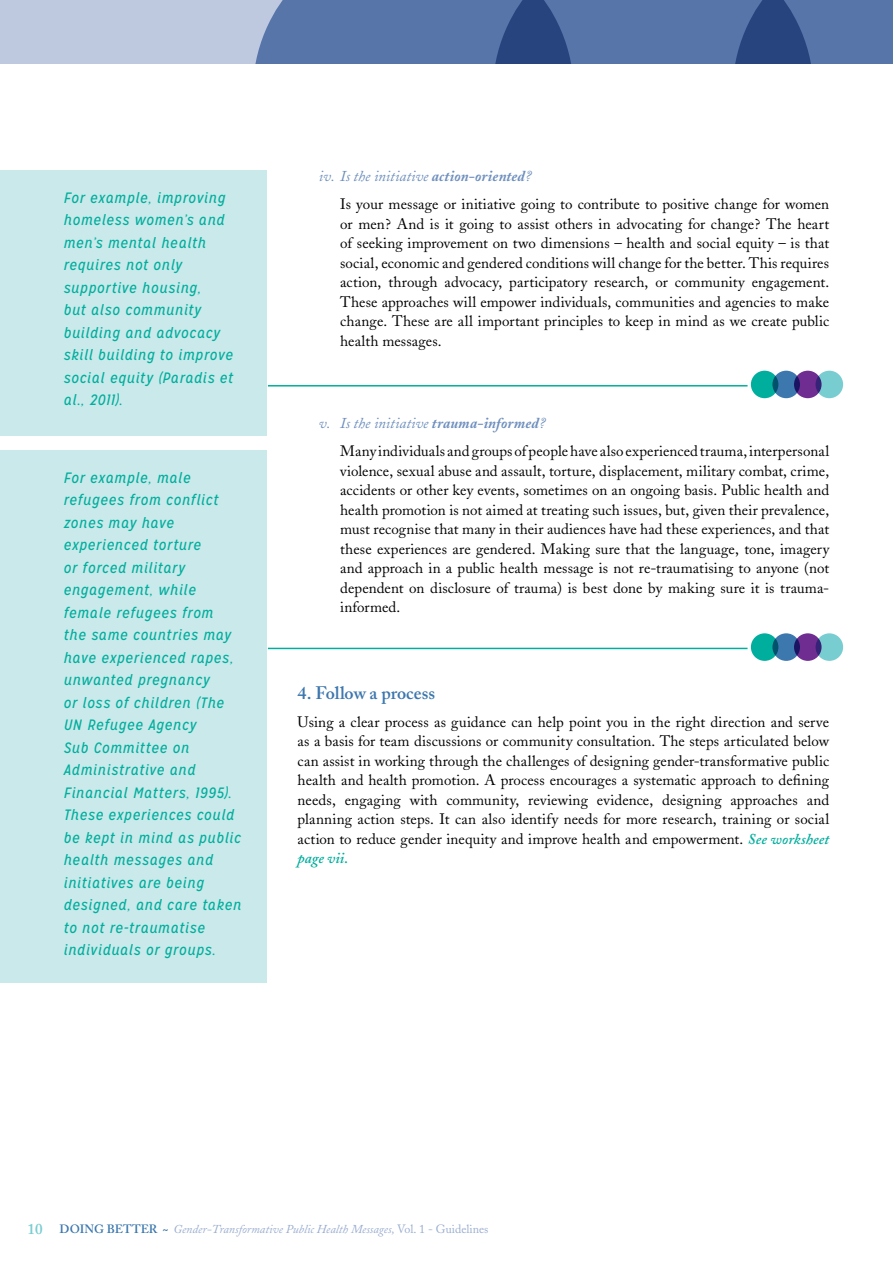
<style>
.page{position:relative;width:893px;height:1263px;background:#fff}
.page>*{position:absolute;margin:0;border:0;box-sizing:border-box;transform-origin:0 0}
.t1{font:600 18px "Adobe Caslon";letter-spacing:-.005em;color:#3c77ae}
.t2{font:15px/19.5px "Adobe Caslon";letter-spacing:.005em;color:#000;text-align:justify}
.t3{font:italic 15px/22.5px "Mission Gothic";letter-spacing:.045em;color:#00ae9d}
.t4{font:italic 15px "Adobe Caslon";letter-spacing:.005em;color:#6e8fbe}
.t5{font:italic 12px "Adobe Caslon";color:#99add0}
.s1{font-weight:700}
.s2{font-weight:600;font-style:italic;color:#00ae9d}
.s3{font-weight:600;font-style:normal;font-size:15px;color:#78cdd1}
.s4{font-weight:600;font-style:normal;color:#3c77ae}
.s5{font-style:normal}
</style>
<div class="page">
<div style="left:0;top:0;width:893px;height:64px;background:#bec9e0"></div>
<svg style="left:255px;top:0;width:638px;height:64px;background:#506ea2"></svg>
<div style="left:0;top:450px;width:266px;height:533px;background:#c9e9ea"></div>
<div style="left:0;top:170px;width:266px;height:266px;background:#c9e9ea"></div>
<hr style="left:268px;top:385px;width:479px;height:1px;background:#00ae9d">
<hr style="left:268px;top:648px;width:479px;height:1px;background:#00ae9d">
<div style="left:751px;top:371px;width:27px;height:27px;background:#00ae9d;border-radius:50%"></div>
<svg style="left:772px;top:371px;width:28px;height:27px"></svg>
<div style="left:816px;top:371px;width:27px;height:27px;background:#78cdd1;border-radius:50%"></div>
<svg style="left:794px;top:371px;width:27px;height:27px"></svg>
<div style="left:751px;top:633px;width:27px;height:28px;background:#00ae9d;border-radius:50%"></div>
<svg style="left:772px;top:633px;width:28px;height:28px"></svg>
<div style="left:816px;top:633px;width:27px;height:28px;background:#78cdd1;border-radius:50%"></div>
<svg style="left:794px;top:633px;width:27px;height:28px"></svg>
<p class="t3" style="left:64px;top:186px;width:171px">For example, improving homeless women’s and men’s mental health requires not only supportive housing,<br>but also community building and advocacy skill building to improve</p>
<p class="t3" style="left:64px;top:366px;width:171px">social equity (Paradis et al., 2011).</p>
<p class="t3" style="left:64px;top:466px;width:169px">For example, male refugees from conflict zones may have experienced torture<br>or forced military engagement, while female refugees from the same countries may</p>
<p class="t3" style="left:64px;top:646px;width:179px">have experienced rapes, unwanted pregnancy<br>or loss of children (The<br>UN Refugee Agency<br>Sub Committee on<br>Administrative and<br>Financial Matters, 1995).<br>These experiences could be kept in mind as public health messages and initiatives are being designed, and care taken to not re-traumatise individuals or groups.</p>
<p class="t4" style="left:319px;top:168px;width:214px">iv. Is the initiative <span class="s1">action-oriented</span>?</p>
<p class="t2" style="left:340px;top:195px;width:491px">Is your message or initiative going to contribute to positive change for women or men? And is it going to assist others in advocating for change? The heart of seeking improvement on two dimensions – health and social equity – is that social, economic and gendered conditions will change for the better. This requires action, through advocacy, participatory research, or community engagement.<br>These approaches will empower individuals, communities and agencies to make change. These are all important principles to keep in mind as we create public health messages.</p>
<p class="t4" style="left:319px;top:415px;width:228px">v. Is the initiative <span class="s1">trauma-informed</span>?</p>
<p class="t2" style="left:340px;top:441px;width:491px">Many individuals and groups of people have also experienced trauma, interpersonal violence, sexual abuse and assault, torture, displacement, military combat, crime, accidents or other key events, sometimes on an ongoing basis. Public health and health promotion is not aimed at treating such issues, but, given their prevalence, must recognise that many in their audiences have had these experiences, and that these experiences are gendered. Making sure that the language, tone, imagery and approach in a public health message is not re-traumatising to anyone (not dependent on disclosure of trauma) is best done by making sure it is trauma&shy;informed.</p>
<p class="t1" style="left:298px;top:682px;width:139px">4. Follow a process</p>
<p class="t2" style="left:298px;top:712px;width:533px">Using a clear process as guidance can help point you in the right direction and serve as a basis for team discussions or community consultation. The steps articulated below can assist in working through the challenges of designing gender-transformative public health and health promotion. A process encourages a systematic approach to defining needs, engaging with community, reviewing evidence, designing approaches and planning action steps. It can also identify needs for more research, training or social action to reduce gender inequity and improve health and empowerment. <span class="s2">See worksheet page vii.</span></p>
<p class="t5" style="left:28px;top:1222px;width:463px"><span class="s3">10</span> <span class="s4">DOING BETTER ~</span> Gender-Transformative Public Health Messages, <span class="s5">Vol. 1 - Guidelines</span></p>
</div>
